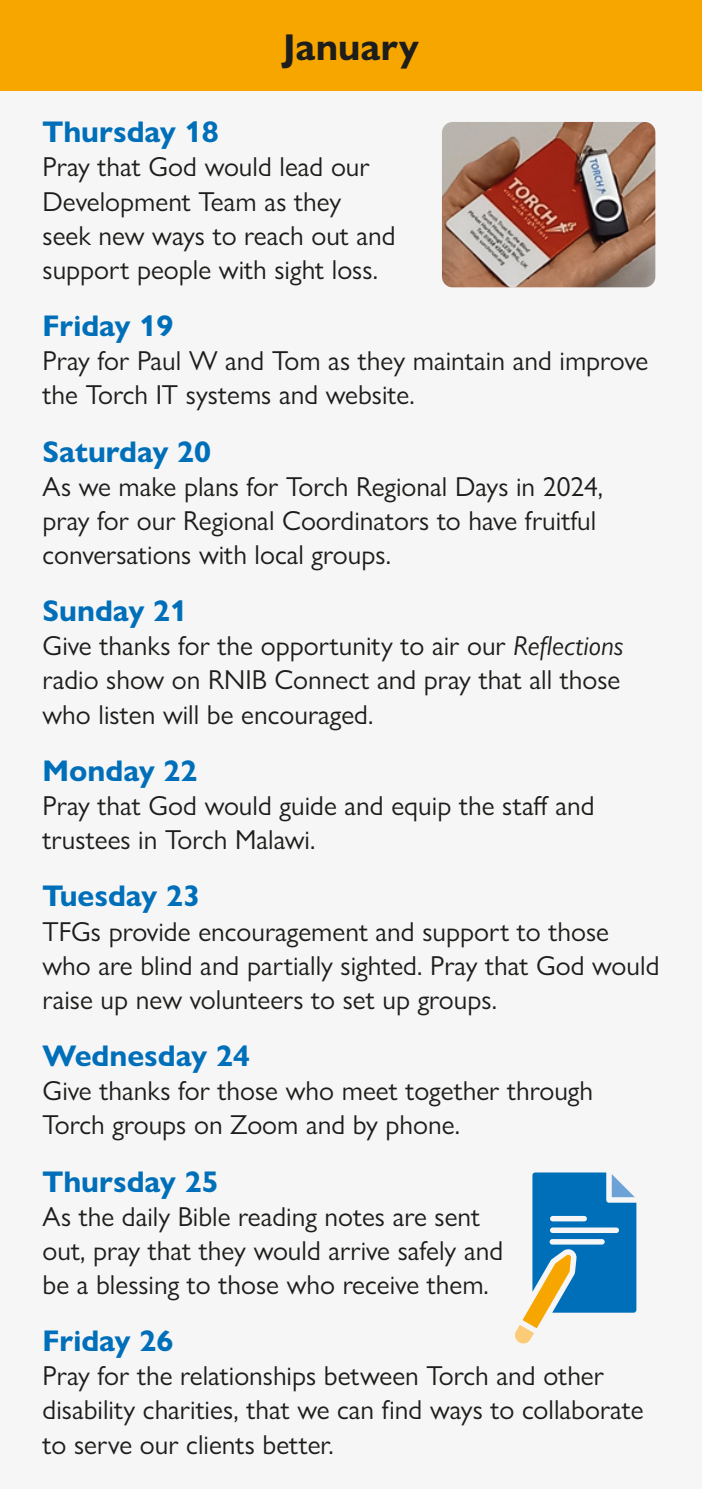
<style>
.page{position:relative;width:702px;height:1489px;background:#fff}
.page>*{position:absolute;margin:0;border:0;box-sizing:border-box;transform-origin:0 0}
.t1{font:700 37.5px "Gill Sans Nova";letter-spacing:.005em;color:#1d1d1b}
.Day_Heading{font:700 30px "Gill Sans Nova";color:#006fb9}
.Day_Text{font:700 30px "Gill Sans Nova";color:#006fb9}
.Day_Text-2{font:27.5px/34px "Gill Sans Nova";color:#1d1d1b}
.s1{font-style:italic}
</style>
<div class="page">
<div style="left:0;top:0;width:702px;height:1488px;background:#f6f6f6"></div>
<div style="left:0;top:0;width:702px;height:91px;background:#f7a600"></div>
<svg style="left:515px;top:1172px;width:121px;height:172px"></svg>
<img style="left:442px;top:122px;width:213px;height:165px">
<p class="t1" style="left:283px;top:24px;width:137px">January</p>
<p class="Day_Text" style="left:43px;top:114px;width:178px">Thursday 18</p>
<p class="Day_Text-2" style="left:43px;top:150px;width:354px">Pray that God would lead our<br>Development Team as they seek new ways to reach out and support people with sight loss.</p>
<p class="Day_Heading" style="left:43px;top:307px;width:132px">Friday 19</p>
<p class="Day_Text-2" style="left:43px;top:343px;width:607px">Pray for Paul W and Tom as they maintain and improve the Torch IT systems and website.</p>
<p class="Day_Heading" style="left:43px;top:433px;width:170px">Saturday 20</p>
<p class="Day_Text-2" style="left:43px;top:469px;width:562px">As we make plans for Torch Regional Days in 2024, pray for our Regional Coordinators to have fruitful conversations with local groups.</p>
<p class="Day_Heading" style="left:43px;top:592px;width:146px">Sunday 21</p>
<p class="Day_Text-2" style="left:43px;top:628px;width:582px;text-align:justify">Give thanks for the opportunity to air our <span class="s1">Reflections </span>radio show on RNIB Connect and pray that all those who listen will be encouraged.</p>
<p class="Day_Heading" style="left:43px;top:752px;width:156px">Monday 22</p>
<p class="Day_Text-2" style="left:43px;top:788px;width:553px">Pray that God would guide and equip the staff and trustees in Torch Malawi.</p>
<p class="Day_Heading" style="left:43px;top:877px;width:159px">Tuesday 23</p>
<p class="Day_Text-2" style="left:43px;top:913px;width:618px">TFGs provide encouragement and support to those who are blind and partially sighted. Pray that God would raise up new volunteers to set up groups.</p>
<p class="Day_Heading" style="left:43px;top:1037px;width:209px">Wednesday 24</p>
<p class="Day_Text-2" style="left:43px;top:1073px;width:552px">Give thanks for those who meet together through<br>Torch groups on Zoom and by phone.</p>
<p class="Day_Heading" style="left:43px;top:1162px;width:178px">Thursday 25</p>
<p class="Day_Text-2" style="left:43px;top:1198px;width:462px">As the daily Bible reading notes are sent out, pray that they would arrive safely and be a blessing to those who receive them.</p>
<p class="Day_Heading" style="left:43px;top:1322px;width:132px">Friday 26</p>
<p class="Day_Text-2" style="left:43px;top:1358px;width:602px">Pray for the relationships between Torch and other disability charities, that we can find ways to collaborate to serve our clients better.</p>
</div>
